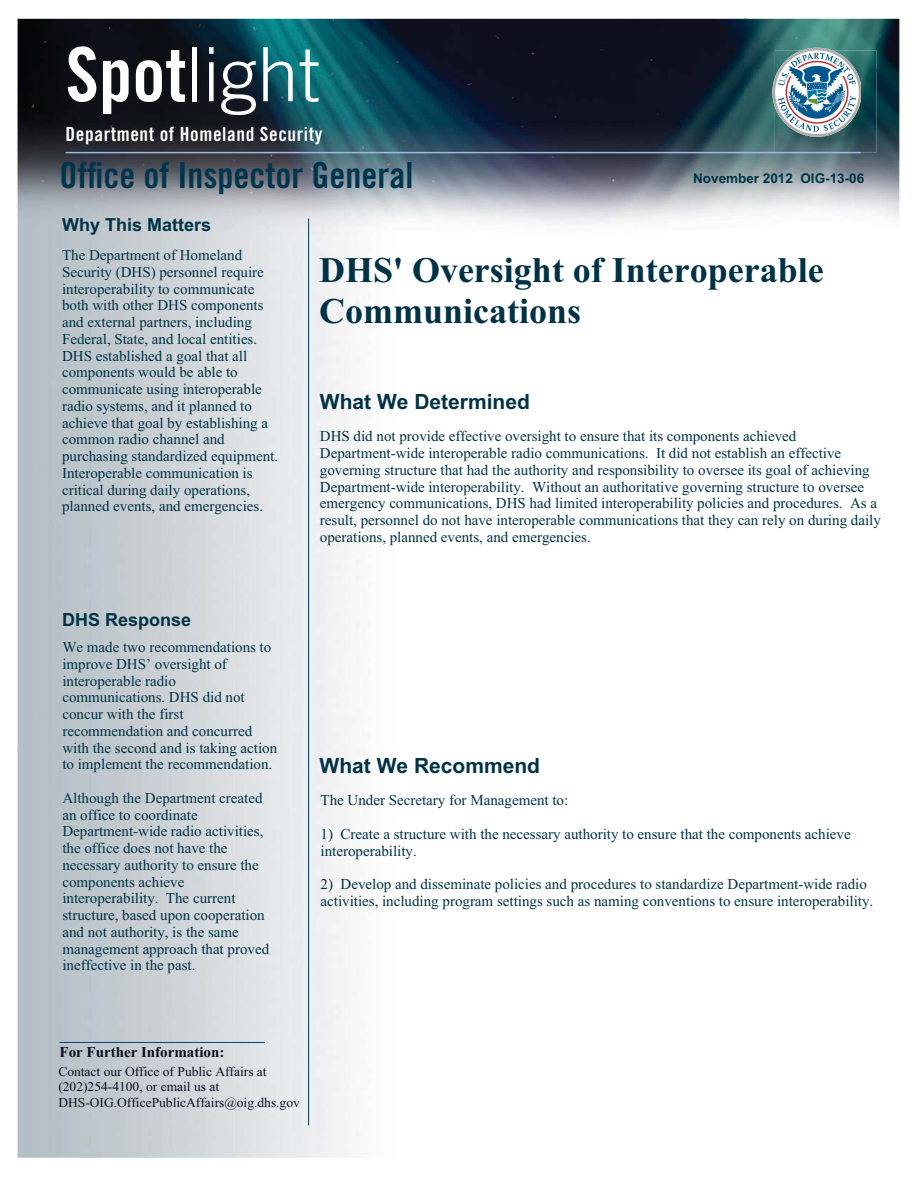
<style>
.page{position:relative;width:918px;height:1188px;background:#fff}
.page>*{position:absolute;margin:0;border:0;box-sizing:border-box;transform-origin:0 0}
.t1{font:300 75px "Trade Gothic LT Std";color:#fff}
.t2{font:700 36px "Times New Roman";color:#003246}
.t3{font:36px "Trade Gothic LT Std Bd Cn 20";color:#00364d}
.t4{font:700 21px "Arial";color:#003246}
.t5{font:19.5px "Trade Gothic LT Std Bd Cn 20";letter-spacing:.03em;color:#fff}
.t6{font:700 18px "Arial";color:#003246}
.t7{font:15px/16.8px "Times New Roman";color:#003246}
.t8{font:700 15px "Times New Roman";color:#0b0f1f}
.t9{font:13.5px/15.5px "Times New Roman";color:#0b0f22}
.t10{font:700 13.5px "Arial";color:#003246}
.s1{font-family:"Trade Gothic LT Std Bd Cn 20";font-weight:400}
</style>
<div class="page">
<img style="left:18px;top:19px;width:727px;height:1139px">
<img style="left:745px;top:19px;width:155px;height:51px">
<img style="left:745px;top:70px;width:52px;height:143px">
<img style="left:851px;top:70px;width:49px;height:147px">
<img style="left:797px;top:153px;width:54px;height:58px">
<img style="left:775px;top:50px;width:101px;height:102px">
<img style="left:777px;top:137px;width:84px;height:7px">
<svg style="left:772px;top:47px;width:89px;height:90px"></svg>
<hr style="left:60px;top:1042px;width:205px;height:1px;background:#047">
<hr style="left:66px;top:152px;width:795px;height:1px;background:#9eb9da">
<hr style="left:308px;top:219px;width:1px;height:906px;background:#00364d">
<p class="t1" style="left:66px;top:32px;width:256px"><span class="s1">Spot</span>light</p>
<p class="t5" style="left:66px;top:123px;width:258px">Department of Homeland Security</p>
<p class="t3" style="left:60px;top:155px;width:355px">Office of Inspector General</p>
<p class="t10" style="left:693px;top:170px;width:173px">November 2012 OIG-13-06</p>
<p class="t6" style="left:62px;top:214px;width:151px">Why This Matters</p>
<p class="t7" style="left:62px;top:248px;width:203px">The Department of Homeland<br>Security (DHS) personnel require interoperability to communicate</p>
<p class="t2" style="left:319px;top:248px;width:506px">DHS' Oversight of Interoperable</p>
<p class="t7" style="left:62px;top:298px;width:203px">both with other DHS components and external partners, including</p>
<p class="t2" style="left:319px;top:290px;width:264px">Communications</p>
<p class="t7" style="left:62px;top:332px;width:201px">Federal, State, and local entities.<br>DHS established a goal that all components would be able to communicate using interoperable radio systems, and it planned to</p>
<p class="t4" style="left:320px;top:389px;width:212px">What We Determined</p>
<p class="t7" style="left:62px;top:416px;width:207px">achieve that goal by establishing a common radio channel and</p>
<p class="t7" style="left:320px;top:429px;width:478px">DHS did not provide effective oversight to ensure that its components achieved</p>
<p class="t7" style="left:62px;top:449px;width:218px">purchasing standardized equipment.</p>
<p class="t7" style="left:320px;top:446px;width:523px">Department-wide interoperable radio communications. It did not establish an effective</p>
<p class="t7" style="left:62px;top:466px;width:192px">Interoperable communication is</p>
<p class="t7" style="left:320px;top:463px;width:551px">governing structure that had the authority and responsibility to oversee its goal of achieving</p>
<p class="t7" style="left:62px;top:483px;width:190px">critical during daily operations,</p>
<p class="t7" style="left:320px;top:480px;width:546px">Department-wide interoperability. Without an authoritative governing structure to oversee</p>
<p class="t7" style="left:62px;top:499px;width:203px">planned events, and emergencies.</p>
<p class="t7" style="left:320px;top:496px;width:563px">emergency communications, DHS had limited interoperability policies and procedures. As a result, personnel do not have interoperable communications that they can rely on during daily operations, planned events, and emergencies.</p>
<p class="t6" style="left:62px;top:609px;width:131px">DHS Response</p>
<p class="t7" style="left:62px;top:640px;width:216px">We made two recommendations to improve DHS’ oversight of interoperable radio communications. DHS did not concur with the first recommendation and concurred with the second and is taking action to implement the recommendation.</p>
<p class="t4" style="left:320px;top:754px;width:222px">What We Recommend</p>
<p class="t7" style="left:62px;top:791px;width:202px">Although the Department created</p>
<p class="t7" style="left:321px;top:793px;width:249px">The Under Secretary for Management to:</p>
<p class="t7" style="left:62px;top:808px;width:203px">an office to coordinate<br>Department-wide radio activities,</p>
<p class="t7" style="left:321px;top:827px;width:532px">1) Create a structure with the necessary authority to ensure that the components achieve</p>
<p class="t7" style="left:62px;top:841px;width:167px">the office does not have the</p>
<p class="t7" style="left:321px;top:844px;width:98px">interoperability.</p>
<p class="t7" style="left:62px;top:858px;width:198px">necessary authority to ensure the components achieve</p>
<p class="t7" style="left:321px;top:877px;width:548px">2) Develop and disseminate policies and procedures to standardize Department-wide radio</p>
<p class="t7" style="left:62px;top:891px;width:175px">interoperability. The current</p>
<p class="t7" style="left:321px;top:894px;width:554px">activities, including program settings such as naming conventions to ensure interoperability.</p>
<p class="t7" style="left:62px;top:908px;width:208px">structure, based upon cooperation and not authority, is the same management approach that proved ineffective in the past.</p>
<p class="t8" style="left:60px;top:1043px;width:166px">For Further Information:</p>
<p class="t9" style="left:58px;top:1065px;width:243px">Contact our Office of Public Affairs at (202)254-4100, or email us at<br>DHS-OIG.OfficePublicAffairs@oig.dhs.gov</p>
</div>
